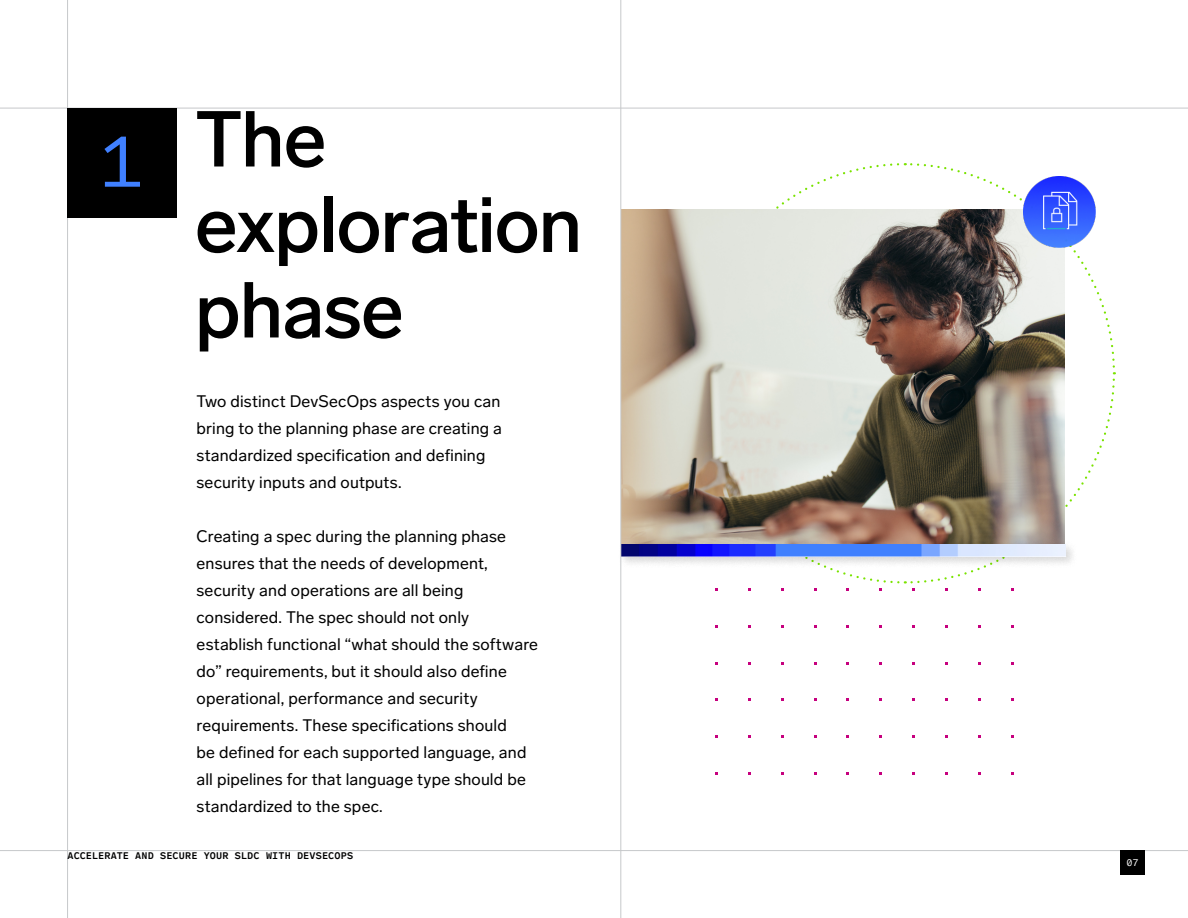
<style>
.page{position:relative;width:1188px;height:918px;background:#fff}
.page>*{position:absolute;margin:0;border:0;box-sizing:border-box;transform-origin:0 0}
.t1{font:500 78px/85.5px "Lab Grotesque";letter-spacing:-.015em;color:#000}
.t2{font:78px "Lab Grotesque Mono";color:#4080ff}
.t3{font:16.5px/27px "Lab Grotesque";letter-spacing:.01em;color:#000}
.t4{font:700 10.5px "Lab Grotesque Mono";letter-spacing:.015em;color:#000}
.t5{font:10.5px "Lab Grotesque Mono";color:#fff}
</style>
<div class="page">
<hr style="left:67px;top:0;width:1px;height:918px;background:#c6c8ca">
<hr style="left:0;top:108px;width:1188px;height:1px;background:#c6c8ca">
<hr style="left:0;top:850px;width:1188px;height:1px;background:#c6c8ca">
<svg style="left:910px;top:374px;width:206px;height:210px"></svg>
<svg style="left:776px;top:163px;width:340px;height:211px"></svg>
<img style="left:622px;top:209px;width:443px;height:332px">
<img style="left:1024px;top:176px;width:72px;height:72px">
<div style="left:618px;top:541px;width:459px;height:27px;background:#000;opacity:.15"></div>
<hr style="left:621px;top:0;width:1px;height:918px;background:#c6c8ca">
<div style="left:1120px;top:851px;width:25px;height:24px;background:#000"></div>
<div style="left:68px;top:108px;width:109px;height:109px;background:#000"></div>
<h1 class="t2" style="left:98px;top:107px;width:47px">1</h1>
<h1 class="t1" style="left:195px;top:97px;width:389px">The exploration phase</h1>
<p class="t3" style="left:197px;top:387px;width:307px">Two distinct DevSecOps aspects you can bring to the planning phase are creating a standardized specification and defining security inputs and outputs.</p>
<p class="t3" style="left:197px;top:522px;width:343px">Creating a spec during the planning phase ensures that the needs of development, security and operations are all being considered. The spec should not only establish functional “what should the software do” requirements, but it should also define operational, performance and security requirements. These specifications should<br>be defined for each supported language, and all pipelines for that language type should be standardized to the spec.</p>
<p class="t4" style="left:68px;top:848px;width:287px">ACCELERATE AND SECURE YOUR SLDC WITH DEVSECOPS</p>
<p class="t5" style="left:1126px;top:855px;width:14px">07</p>
</div>
